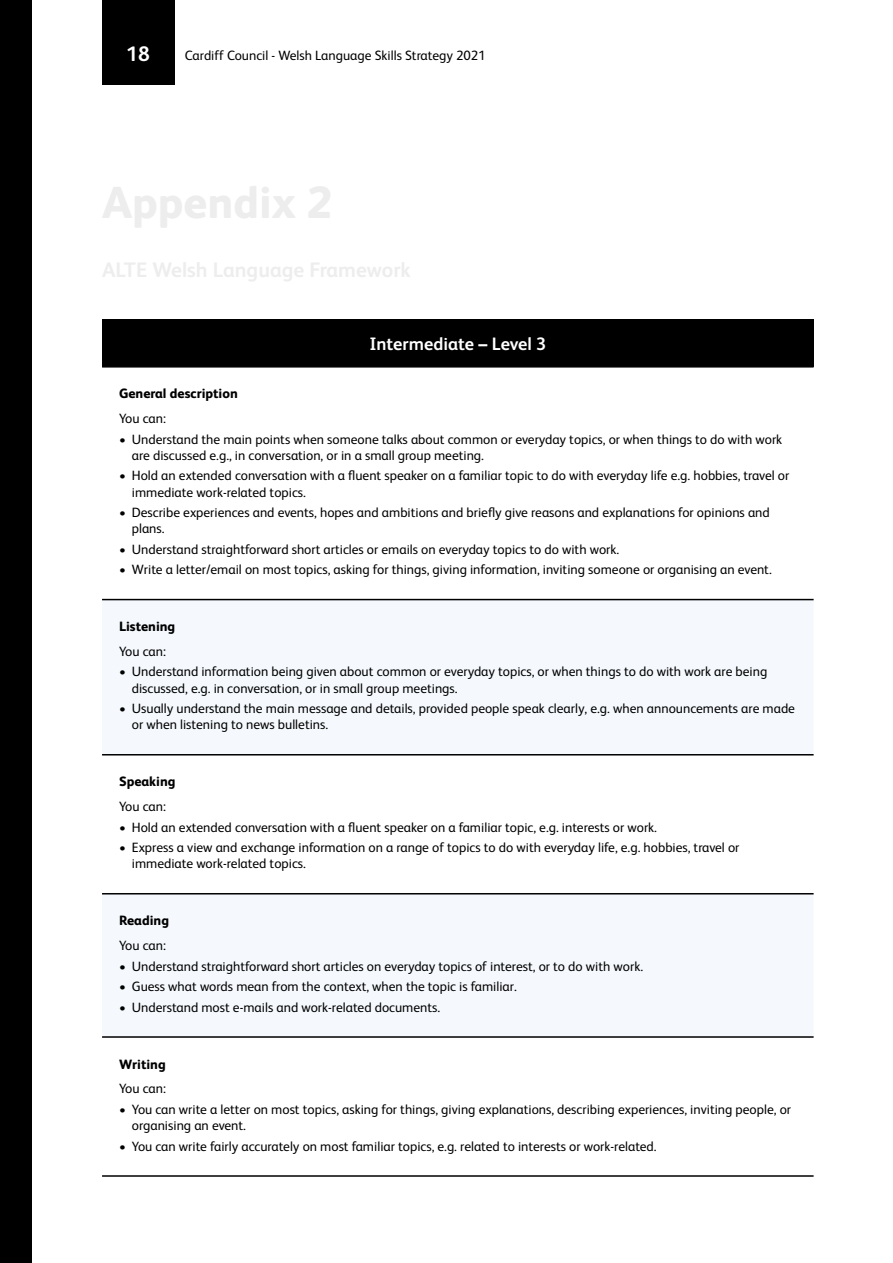
<style>
.page{position:relative;width:893px;height:1263px;background:#fff}
.page>*{position:absolute;margin:0;border:0;box-sizing:border-box;transform-origin:0 0}
.t1{font:700 21px "FS Albert";color:#fff}
.t2{font:700 18px "FS Albert";color:#fff}
.t3{font:13.5px/16.2px "FS Albert";color:#000}
.t4{font:800 13.5px "FS Albert";color:#000}
</style>
<div class="page">
<div style="left:102px;top:0;width:72px;height:85px;background:#000"></div>
<div style="left:0;top:0;width:32px;height:1263px;background:#000"></div>
<div style="left:102px;top:319px;width:712px;height:48px;background:#000"></div>
<div style="left:102px;top:600px;width:712px;height:295px;background:#f5f9fd"></div>
<div style="left:102px;top:755px;width:712px;height:139px;background:#fff"></div>
<hr style="left:102px;top:366px;width:712px;height:2px;background:#000">
<hr style="left:102px;top:599px;width:712px;height:1px;background:#000">
<hr style="left:102px;top:754px;width:712px;height:1px;background:#000">
<hr style="left:102px;top:893px;width:712px;height:1px;background:#000">
<hr style="left:102px;top:1036px;width:712px;height:2px;background:#000">
<hr style="left:102px;top:1175px;width:712px;height:2px;background:#000">
<h1 class="t1" style="left:126px;top:39px;width:25px">18</h1>
<p class="t3" style="left:185px;top:47px;width:302px">Cardiff Council - Welsh Language Skills Strategy 2021</p>
<h2 class="t2" style="left:369px;top:331px;width:178px">Intermediate – Level 3</h2>
<p class="t4" style="left:119px;top:384px;width:120px">General description</p>
<p class="t3" style="left:119px;top:410px;width:48px">You can:</p>
<p class="t3" style="left:132px;top:430px;width:652px;text-indent:-13px">• Understand the main points when someone talks about common or everyday topics, or when things to do with work are discussed e.g., in conversation, or in a small group meeting.</p>
<p class="t3" style="left:132px;top:467px;width:659px;text-indent:-13px">• Hold an extended conversation with a fluent speaker on a familiar topic to do with everyday life e.g. hobbies, travel or immediate work-related topics.</p>
<p class="t3" style="left:132px;top:503px;width:639px;text-indent:-13px">• Describe experiences and events, hopes and ambitions and briefly give reasons and explanations for opinions and plans.</p>
<p class="t3" style="left:119px;top:540px;width:502px">• Understand straightforward short articles or emails on everyday topics to do with work.</p>
<p class="t3" style="left:119px;top:561px;width:654px">• Write a letter/email on most topics, asking for things, giving information, inviting someone or organising an event.</p>
<p class="t4" style="left:119px;top:617px;width:58px">Listening</p>
<p class="t3" style="left:119px;top:642px;width:48px">You can:</p>
<p class="t3" style="left:132px;top:663px;width:637px;text-indent:-13px">• Understand information being given about common or everyday topics, or when things to do with work are being discussed, e.g. in conversation, or in small group meetings.</p>
<p class="t3" style="left:132px;top:700px;width:665px;text-indent:-13px">• Usually understand the main message and details, provided people speak clearly, e.g. when announcements are made or when listening to news bulletins.</p>
<p class="t4" style="left:119px;top:772px;width:58px">Speaking</p>
<p class="t3" style="left:119px;top:798px;width:48px">You can:</p>
<p class="t3" style="left:119px;top:818px;width:539px">• Hold an extended conversation with a fluent speaker on a familiar topic, e.g. interests or work.</p>
<p class="t3" style="left:132px;top:839px;width:609px;text-indent:-13px">• Express a view and exchange information on a range of topics to do with everyday life, e.g. hobbies, travel or immediate work-related topics.</p>
<p class="t4" style="left:119px;top:911px;width:52px">Reading</p>
<p class="t3" style="left:119px;top:937px;width:48px">You can:</p>
<p class="t3" style="left:119px;top:957px;width:525px">• Understand straightforward short articles on everyday topics of interest, or to do with work.</p>
<p class="t3" style="left:119px;top:978px;width:399px">• Guess what words mean from the context, when the topic is familiar.</p>
<p class="t3" style="left:119px;top:998px;width:323px">• Understand most e-mails and work-related documents.</p>
<p class="t4" style="left:119px;top:1054px;width:48px">Writing</p>
<p class="t3" style="left:119px;top:1080px;width:48px">You can:</p>
<p class="t3" style="left:132px;top:1100px;width:661px;text-indent:-13px">• You can write a letter on most topics, asking for things, giving explanations, describing experiences, inviting people, or organising an event.</p>
<p class="t3" style="left:119px;top:1137px;width:539px">• You can write fairly accurately on most familiar topics, e.g. related to interests or work-related.</p>
</div>
